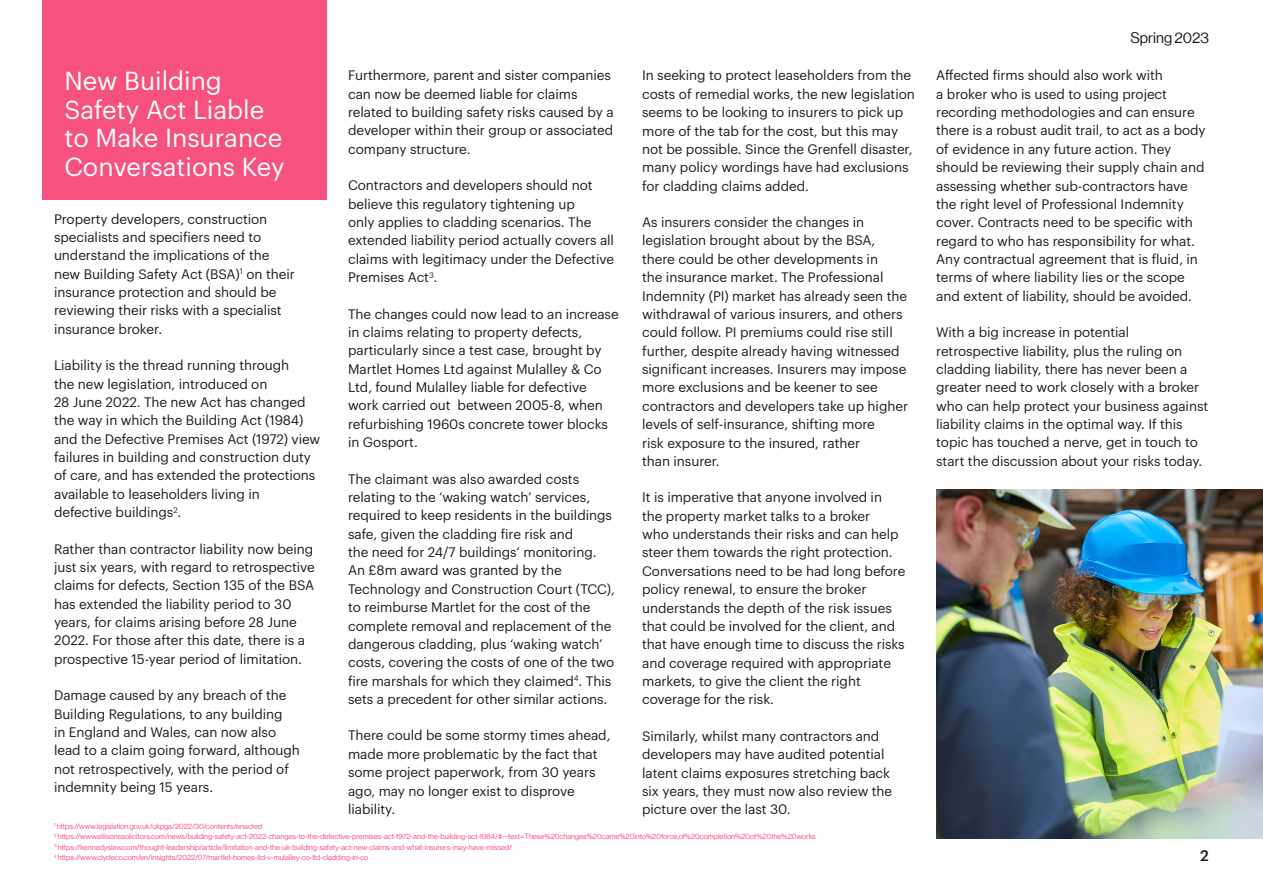
<style>
.page{position:relative;width:1263px;height:893px;background:#fff}
.page>*{position:absolute;margin:0;border:0;box-sizing:border-box;transform-origin:0 0}
.t1{font:25.5px/28.5px "Graphik";color:#fff}
.t2{font:15px "N Haas Grotesk DS Pro 55 Rg";color:#1d1d1b}
.t3{font:500 15px "Graphik";color:#1d1d1b}
.t4{font:13.5px/18.3px "Graphik";letter-spacing:-.005em;color:#1d1d1b}
.t5{font:7.5px/10.5px "N Haas Grotesk DS Pro 55 Rg";color:#f6517f}
</style>
<div class="page">
<div style="left:43px;top:0;width:284px;height:200px;background:#f6517f"></div>
<img style="left:936px;top:490px;width:327px;height:349px">
<h1 class="t1" style="left:64px;top:65px;width:222px">New Building<br>Safety Act Liable to Make Insurance<br>Conversations Key</h1>
<p class="t4" style="left:54px;top:208px;width:242px">Property developers, construction specialists and specifiers need to understand the implications of the new Building Safety Act (BSA)<sup>1</sup> on their insurance protection and should be reviewing their risks with a specialist insurance broker.</p>
<p class="t4" style="left:54px;top:355px;width:268px">Liability is the thread running through<br>the new legislation, introduced on<br>28 June 2022. The new Act has changed the way in which the Building Act (1984) and the Defective Premises Act (1972) view failures in building and construction duty of care, and has extended the protections available to leaseholders living in defective buildings<sup>2</sup>.</p>
<p class="t4" style="left:54px;top:538px;width:262px">Rather than contractor liability now being just six years, with regard to retrospective claims for defects, Section 135 of the BSA has extended the liability period to 30 years, for claims arising before 28 June 2022. For those after this date, there is a prospective 15-year period of limitation.</p>
<p class="t4" style="left:54px;top:685px;width:247px">Damage caused by any breach of the Building Regulations, to any building<br>in England and Wales, can now also lead to a claim going forward, although not retrospectively, with the period of indemnity being 15 years.</p>
<p class="t4" style="left:348px;top:65px;width:267px">Furthermore, parent and sister companies can now be deemed liable for claims related to building safety risks caused by a developer within their group or associated company structure.</p>
<p class="t4" style="left:348px;top:175px;width:267px">Contractors and developers should not believe this regulatory tightening up<br>only applies to cladding scenarios. The extended liability period actually covers all claims with legitimacy under the Defective Premises Act<sup>3</sup>.</p>
<p class="t4" style="left:348px;top:303px;width:272px">The changes could now lead to an increase in claims relating to property defects, particularly since a test case, brought by Martlet Homes Ltd against Mulalley &amp; Co Ltd, found Mulalley liable for defective work carried out between 2005-8, when refurbishing 1960s concrete tower blocks in Gosport.</p>
<p class="t4" style="left:348px;top:468px;width:268px">The claimant was also awarded costs relating to the ‘waking watch’ services, required to keep residents in the buildings safe, given the cladding fire risk and<br>the need for 24/7 buildings’ monitoring.<br>An £8m award was granted by the Technology and Construction Court (TCC), to reimburse Martlet for the cost of the complete removal and replacement of the dangerous cladding, plus ‘waking watch’ costs, covering the costs of one of the two fire marshals for which they claimed<sup>4</sup>. This sets a precedent for other similar actions.</p>
<p class="t4" style="left:348px;top:725px;width:264px">There could be some stormy times ahead, made more problematic by the fact that some project paperwork, from 30 years ago, may no longer exist to disprove liability.</p>
<p class="t4" style="left:642px;top:65px;width:274px">In seeking to protect leaseholders from the costs of remedial works, the new legislation seems to be looking to insurers to pick up more of the tab for the cost, but this may not be possible. Since the Grenfell disaster, many policy wordings have had exclusions for cladding claims added.</p>
<p class="t4" style="left:642px;top:212px;width:267px">As insurers consider the changes in legislation brought about by the BSA, there could be other developments in<br>the insurance market. The Professional Indemnity (PI) market has already seen the withdrawal of various insurers, and others could follow. PI premiums could rise still further, despite already having witnessed significant increases. Insurers may impose more exclusions and be keener to see contractors and developers take up higher levels of self-insurance, shifting more<br>risk exposure to the insured, rather<br>than insurer.</p>
<p class="t4" style="left:642px;top:487px;width:265px">It is imperative that anyone involved in the property market talks to a broker<br>who understands their risks and can help steer them towards the right protection.<br>Conversations need to be had long before policy renewal, to ensure the broker understands the depth of the risk issues that could be involved for the client, and that have enough time to discuss the risks and coverage required with appropriate markets, to give the client the right coverage for the risk.</p>
<p class="t4" style="left:642px;top:726px;width:252px">Similarly, whilst many contractors and developers may have audited potential latent claims exposures stretching back six years, they must now also review the picture over the last 30.</p>
<p class="t5" style="left:54px;top:821px;width:763px"><sup>1</sup> https://www.legislation.gov.uk/ukpga/2022/30/contents/enacted<br><sup>2</sup> https://www.ellisonssolicitors.com/news/building-safety-act-2022-changes-to-the-defective-premises-act-1972-and-the-building-act-1984/#:~:text=These%20changes%20came%20into%20force,of%20completion%20of%20the%20works <sup>3</sup> https://kennedyslaw.com/thought-leadership/article/limitation-and-the-uk-building-safety-act-new-claims-and-what-insurers-may-have-missed/<br><sup>4</sup> https://www.clydeco.com/en/insights/2022/07/martlet-homes-ltd-v-mulalley-co-ltd-cladding-in-co</p>
<p class="t2" style="left:1130px;top:30px;width:80px">Spring 2023</p>
<p class="t4" style="left:936px;top:65px;width:271px">Affected firms should also work with<br>a broker who is used to using project recording methodologies and can ensure there is a robust audit trail, to act as a body of evidence in any future action. They should be reviewing their supply chain and assessing whether sub-contractors have the right level of Professional Indemnity cover. Contracts need to be specific with regard to who has responsibility for what.<br>Any contractual agreement that is fluid, in terms of where liability lies or the scope and extent of liability, should be avoided.</p>
<p class="t4" style="left:936px;top:322px;width:273px">With a big increase in potential retrospective liability, plus the ruling on cladding liability, there has never been a greater need to work closely with a broker who can help protect your business against liability claims in the optimal way. If this topic has touched a nerve, get in touch to start the discussion about your risks today.</p>
<p class="t3" style="left:1200px;top:844px;width:10px">2</p>
</div>
